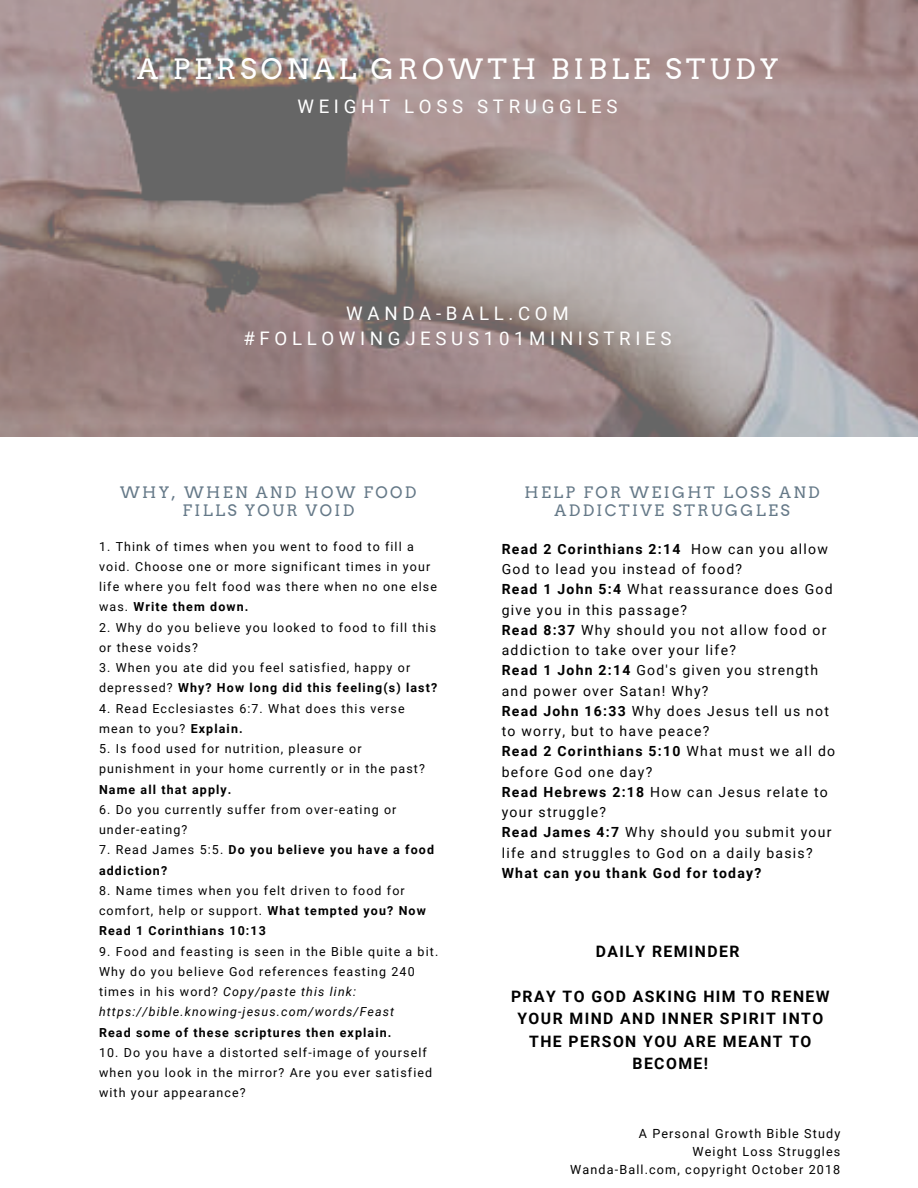
<style>
.page{position:relative;width:918px;height:1188px;background:#fff}
.page>*{position:absolute;margin:0;border:0;box-sizing:border-box;transform-origin:0 0}
.t1{font:28.05px "Arvo";letter-spacing:.15em;color:#fff}
.t2{font:18.75px/25.8px "Roboto";letter-spacing:.25em;color:#fff;text-align:center}
.t3{font:700 15.75px/22.5px "Roboto";letter-spacing:.09em;color:#000;text-align:center}
.t4{font:15.75px/18px "Arvo";letter-spacing:.15em;color:#657988;text-align:center}
.t5{font:13.95px/20.2px "Roboto";letter-spacing:.09em;color:#000}
.t6{font:700 13.95px "Roboto";letter-spacing:.09em;color:#000}
.t7{font:12.6px/18px "Roboto";letter-spacing:.09em;color:#000;text-align:right}
.t8{font:12.45px/20.2px "Roboto";letter-spacing:.09em;color:#000}
.t9{font:700 12.45px/20.2px "Roboto";letter-spacing:.09em;color:#000}
.s1{font-weight:700}
.s2{font-weight:400}
.s3{font-style:italic}
</style>
<div class="page">
<img style="left:0;top:0;width:918px;height:436px">
<h1 class="t1" style="left:137px;top:52px;width:643px">A PERSONAL GROWTH BIBLE STUDY</h1>
<h2 class="t2" style="left:297px;top:93px;width:322px">WEIGHT LOSS STRUGGLES</h2>
<h2 class="t2" style="left:243px;top:300px;width:430px">WANDA-BALL.COM #FOLLOWINGJESUS101MINISTRIES</h2>
<p class="t4" style="left:120px;top:483px;width:298px">WHY, WHEN AND HOW FOOD<br>FILLS YOUR VOID</p>
<p class="t8" style="left:99px;top:536px;width:340px">1. Think of times when you went to food to fill a void. Choose one or more significant times in your life where you felt food was there when no one else was. <span class="s1">Write them down.</span></p>
<p class="t8" style="left:99px;top:617px;width:339px">2. Why do you believe you looked to food to fill this or these voids?</p>
<p class="t8" style="left:99px;top:658px;width:340px">3. When you ate did you feel satisfied, happy or depressed? <span class="s1">Why? How long did this feeling(s) last?</span></p>
<p class="t8" style="left:99px;top:698px;width:307px">4. Read Ecclesiastes 6:7. What does this verse mean to you? <span class="s1">Explain.</span></p>
<p class="t8" style="left:99px;top:739px;width:327px">5. Is food used for nutrition, pleasure or punishment in your home currently or in the past?</p>
<p class="t9" style="left:99px;top:779px;width:134px">Name all that apply.</p>
<p class="t8" style="left:99px;top:799px;width:299px">6. Do you currently suffer from over-eating or under-eating?</p>
<p class="t9" style="left:99px;top:840px;width:337px"><span class="s2">7. Read James 5:5.</span> Do you believe you have a food addiction?</p>
<p class="t8" style="left:99px;top:880px;width:328px">8. Name times when you felt driven to food for comfort, help or support. <span class="s1">What tempted you? Now<br>Read 1 Corinthians 10:13</span></p>
<p class="t8" style="left:99px;top:941px;width:341px">9. Food and feasting is seen in the Bible quite a bit.<br>Why do you believe God references feasting 240 times in his word? <span class="s3">Copy/paste this link: https://bible.knowing-jesus.com/words/Feast</span></p>
<p class="t9" style="left:99px;top:1022px;width:294px">Read some of these scriptures then explain.</p>
<p class="t8" style="left:99px;top:1042px;width:335px">10. Do you have a distorted self-image of yourself when you look in the mirror? Are you ever satisfied with your appearance?</p>
<p class="t4" style="left:525px;top:483px;width:297px">HELP FOR WEIGHT LOSS AND<br>ADDICTIVE STRUGGLES</p>
<p class="t5" style="left:502px;top:539px;width:335px"><span class="s1">Read 2 Corinthians 2:14</span> How can you allow God to lead you instead of food?<br><span class="s1">Read 1 John 5:4</span> What reassurance does God give you in this passage?<br><span class="s1">Read 8:37</span> Why should you not allow food or addiction to take over your life?<br><span class="s1">Read 1 John 2:14</span> God's given you strength and power over Satan! Why?<br><span class="s1">Read John 16:33</span> Why does Jesus tell us not to worry, but to have peace?<br><span class="s1">Read 2 Corinthians 5:10</span> What must we all do before God one day?<br><span class="s1">Read Hebrews 2:18</span> How can Jesus relate to your struggle?<br><span class="s1">Read James 4:7</span> Why should you submit your life and struggles to God on a daily basis?</p>
<p class="t6" style="left:502px;top:865px;width:261px">What can you thank God for today?</p>
<p class="t3" style="left:596px;top:940px;width:145px">DAILY REMINDER</p>
<p class="t3" style="left:511px;top:985px;width:320px">PRAY TO GOD ASKING HIM TO RENEW<br>YOUR MIND AND INNER SPIRIT INTO<br>THE PERSON YOU ARE MEANT TO<br>BECOME!</p>
<p class="t7" style="left:570px;top:1125px;width:272px">A Personal Growth Bible Study<br>Weight Loss Struggles<br>Wanda-Ball.com, copyright October 2018</p>
</div>
